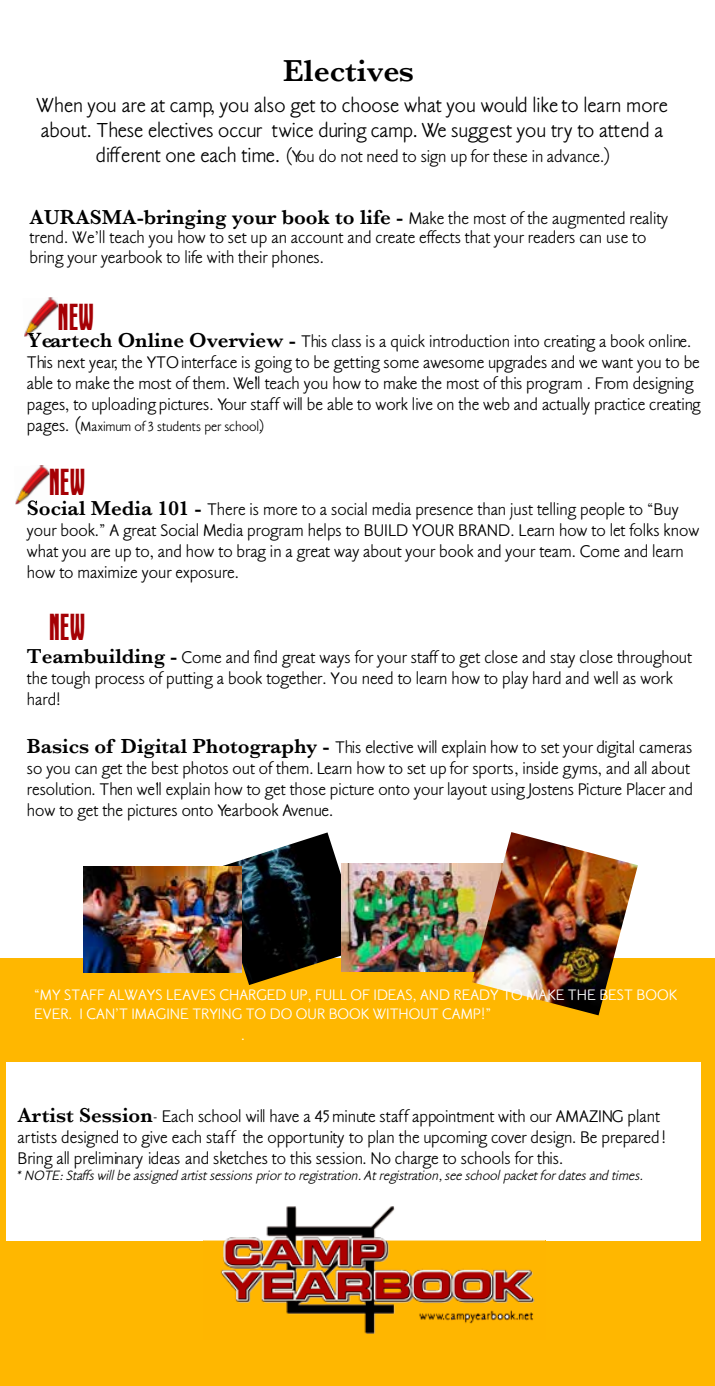
<style>
.page{position:relative;width:715px;height:1386px;background:#fff}
.page>*{position:absolute;margin:0;border:0;box-sizing:border-box;transform-origin:0 0}
.t1{font:500 35px "AYT Modern Art";color:#a50005}
.t2{font:600 31.5px "Baskerville";color:#000}
.t3{font:500 21px/25.2px "AYT Ebony";color:#000}
.t4{font:500 17.5px/21px "AYT Ebony";color:#000}
.t5{font:500 15.75px/18.9px "AYT Ebony";color:#fff}
.t6{font:italic 500 14px "AYT Ebony";color:#000}
.t7{font:500 14px "AYT Ebony";color:#000}
.s1{font-size:21px}
.s2{font-family:"Baskerville";font-weight:600;font-size:21px}
.s3{font-size:17.5px}
</style>
<div class="page">
<div style="left:0;top:959px;width:714px;height:102px;background:#ffb700"></div>
<img style="left:212px;top:832px;width:152px;height:153px">
<div style="left:0;top:1057px;width:714px;height:329px;background:#ffb700"></div>
<img style="left:83px;top:867px;width:159px;height:106px">
<img style="left:341px;top:864px;width:131px;height:107px">
<img style="left:472px;top:832px;width:165px;height:183px">
<div style="left:6px;top:1062px;width:694px;height:179px;background:#fff"></div>
<img style="left:15px;top:465px;width:35px;height:39px">
<img style="left:37px;top:500px;width:13px;height:4px">
<svg style="left:28px;top:500px;width:9px;height:4px"></svg>
<img style="left:24px;top:297px;width:35px;height:40px">
<img style="left:27px;top:333px;width:14px;height:3px">
<img style="left:203px;top:1206px;width:342px;height:128px">
<h2 class="t2" style="left:283px;top:48px;width:132px">Electives</h2>
<p class="t3" style="left:36px;top:93px;width:633px">When you are at camp, you also get to choose what you would like to learn more about. These electives occur twice during camp. We suggest you try to attend a</p>
<p class="t4" style="left:96px;top:146px;width:517px"><span class="s1">different one each time.</span> (You do not need to sign up for these in advance.)</p>
<p class="t4" style="left:30px;top:209px;width:640px;line-height:19.4px"><span class="s2">AURASMA-bringing your book to life -</span> Make the most of the augmented reality trend. We’ll teach you how to set up an account and create effects that your readers can use to bring your yearbook to life with their phones.</p>
<h1 class="t1" style="left:58px;top:295px;width:38px">NEW</h1>
<p class="t4" style="left:27px;top:330px;width:675px"><span class="s2">Yeartech Online Overview -</span> This class is a quick introduction into creating a book online.<br>This next year, the YTO interface is going to be getting some awesome upgrades and we want you to be able to make the most of them. We’ll teach you how to make the most of this program . From designing pages, to uploading pictures. Your staff will be able to work live on the web and actually practice creating</p>
<p class="t7" style="left:27px;top:418px;width:240px"><span class="s3">pages. (</span>Maximum of 3 students per school.)</p>
<h1 class="t1" style="left:50px;top:460px;width:38px">NEW</h1>
<p class="t4" style="left:27px;top:498px;width:673px"><span class="s2">Social Media 101 -</span> There is more to a social media presence than just telling people to “Buy your book.” A great Social Media program helps to BUILD YOUR BRAND. Learn how to let folks know what you are up to, and how to brag in a great way about your book and your team. Come and learn how to maximize your exposure.</p>
<h1 class="t1" style="left:50px;top:605px;width:38px">NEW</h1>
<p class="t4" style="left:27px;top:646px;width:666px"><span class="s2">Teambuilding -</span> Come and find great ways for your staff to get close and stay close throughout the tough process of putting a book together. You need to learn how to play hard and well as work hard!</p>
<p class="t4" style="left:27px;top:737px;width:667px"><span class="s2">Basics of Digital Photography -</span> This elective will explain how to set your digital cameras so you can get the best photos out of them. Learn how to set up for sports, inside gyms, and all about resolution. Then we’ll explain how to get those picture onto your layout using Jostens Picture Placer and how to get the pictures onto Yearbook Avenue.</p>
<p class="t5" style="left:34px;top:985px;width:644px">“MY STAFF ALWAYS LEAVES CHARGED UP, FULL OF IDEAS, AND READY TO MAKE THE BEST BOOK<br>EVER. I CAN’T IMAGINE TRYING TO DO OUR BOOK WITHOUT CAMP!”</p>
<p class="t5" style="left:241px;top:1026px;width:5px">.</p>
<p class="t4" style="left:17px;top:1105px;width:650px"><span class="s2">Artist Session</span>- Each school will have a 45 minute staff appointment with our AMAZING plant artists designed to give each staff the opportunity to plan the upcoming cover design. Be prepared !<br>Bring all preliminary ideas and sketches to this session. No charge to schools for this.</p>
<p class="t6" style="left:17px;top:1167px;width:627px">* NOTE: Staffs will be assigned artist sessions prior to registration. At registration, see school packet for dates and times.</p>
</div>
